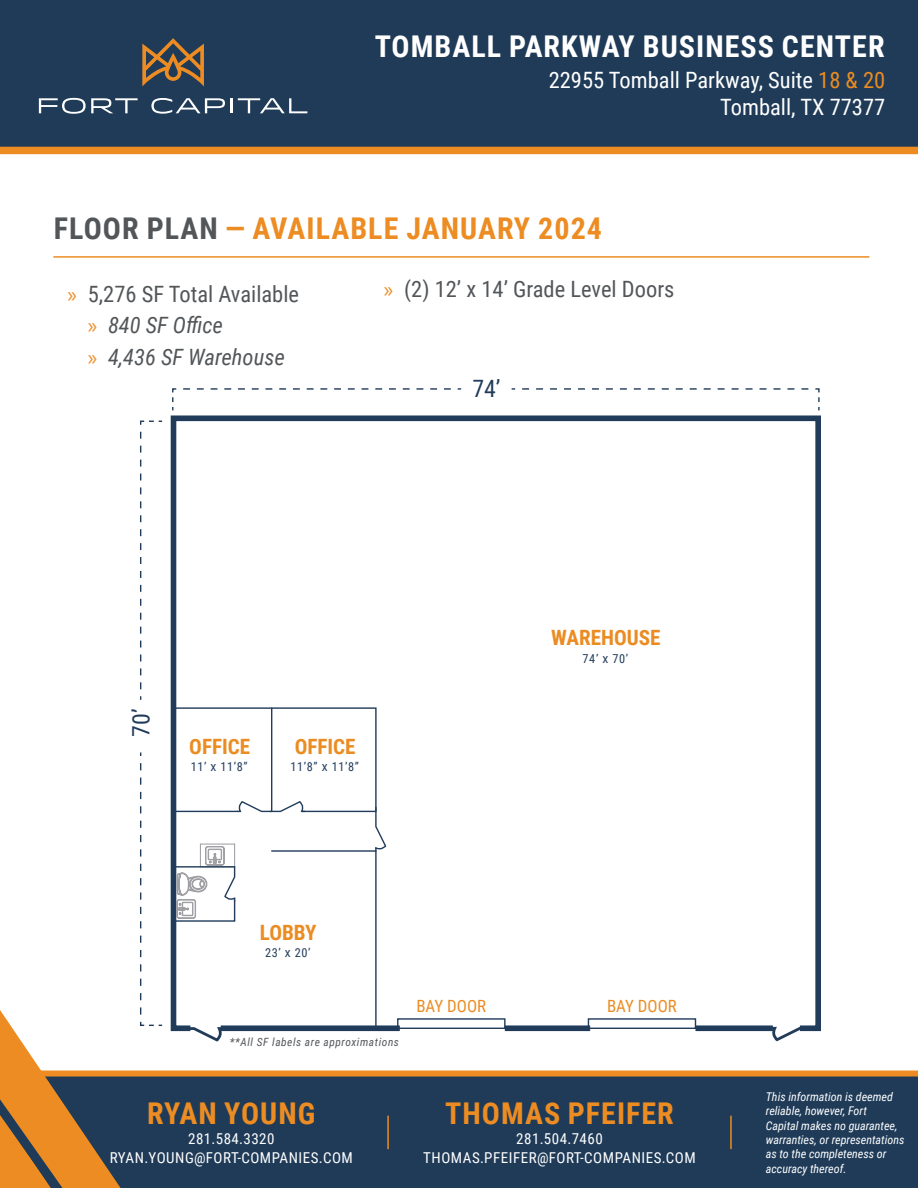
<style>
.page{position:relative;width:918px;height:1188px;background:#fff}
.page>*{position:absolute;margin:0;border:0;box-sizing:border-box;transform-origin:0 0}
.t1{font:700 30px "Roboto Condensed";letter-spacing:.035em;color:#ec8c22}
.t2{font:700 30px "Roboto Condensed";letter-spacing:.035em;color:#fff}
.t3{font:23.85px "Roboto Condensed";color:#213c5a}
.t4{font:22.5px "Roboto Condensed";color:#535659}
.t5{font:22.5px/27px "Roboto Condensed";color:#fff;text-align:right}
.t6{font:italic 22.5px "Roboto Condensed";color:#535659}
.t7{font:700 21.15px "Roboto Condensed";color:#eb8c23}
.t8{font:16.95px "Roboto Condensed";color:#eb8c23}
.t9{font:15px "Roboto Condensed";letter-spacing:.035em;color:#fff}
.t10{font:12.3px "Roboto Condensed";letter-spacing:.05em;color:#213c5a}
.t11{font:italic 12px/14.4px "Roboto Condensed";color:#fff}
.t12{font:italic 11.4px "Roboto Condensed";letter-spacing:.05em;color:#54565a}
.s1{color:#ec8c22}
.s2{color:#535659}
.s3{font-family:"Myriad Pro";color:#ec8c22}
.s4{font-family:"Myriad Pro";font-style:normal;color:#ec8c22}
</style>
<div class="page">
<div style="left:0;top:0;width:918px;height:154px;background:#1f3b58"></div>
<svg style="left:142px;top:38px;width:62px;height:48px;background:#6b5943"></svg>
<svg style="left:39px;top:98px;width:99px;height:16px"></svg>
<svg style="left:151px;top:98px;width:74px;height:16px"></svg>
<hr style="left:230px;top:98px;width:3px;height:15px;background:#fff">
<svg style="left:238px;top:98px;width:69px;height:15px"></svg>
<hr style="left:53px;top:256px;width:816px;height:2px;background:#ec8c22">
<div style="left:121px;top:1071px;width:797px;height:117px;background:#1f3b58"></div>
<svg style="left:0;top:1010px;width:121px;height:178px"></svg>
<hr style="left:730px;top:1116px;width:2px;height:33px;background:#ec8c22">
<hr style="left:387px;top:1116px;width:2px;height:33px;background:#ec8c22">
<svg style="left:172px;top:388px;width:289px;height:22px"></svg>
<svg style="left:522px;top:388px;width:298px;height:22px"></svg>
<svg style="left:140px;top:752px;width:22px;height:274px"></svg>
<svg style="left:140px;top:420px;width:22px;height:269px"></svg>
<svg style="left:170px;top:415px;width:651px;height:617px"></svg>
<div style="left:221px;top:1025px;width:179px;height:6px;background:#213c5a"></div>
<div style="left:505px;top:1025px;width:85px;height:6px;background:#213c5a"></div>
<div style="left:695px;top:1025px;width:78px;height:6px;background:#213c5a"></div>
<svg style="left:768px;top:1025px;width:47px;height:17px"></svg>
<div style="left:588px;top:1018px;width:108px;height:11px;border:1px solid #213c5a"></div>
<div style="left:397px;top:1018px;width:109px;height:11px;border:1px solid #213c5a"></div>
<svg style="left:172px;top:707px;width:215px;height:335px"></svg>
<p class="t2" style="left:375px;top:26px;width:511px">TOMBALL PARKWAY BUSINESS CENTER</p>
<p class="t5" style="left:549px;top:66px;width:338px">22955 Tomball Parkway, Suite <span class="s1">18 &amp; 20<br></span>Tomball, TX 77377</p>
<p class="t1" style="left:54px;top:207px;width:550px"><span class="s2">FLOOR PLAN</span> — AVAILABLE JANUARY 2024</p>
<p class="t4" style="left:68px;top:278px;width:233px"><span class="s3">»</span> 5,276 SF Total Available</p>
<p class="t6" style="left:88px;top:309px;width:137px"><span class="s4">»</span> 840 SF Office</p>
<p class="t6" style="left:88px;top:341px;width:198px"><span class="s4">»</span> 4,436 SF Warehouse</p>
<p class="t4" style="left:384px;top:273px;width:292px"><span class="s3">»</span> (2) 12’ x 14’ Grade Level Doors</p>
<p class="t3" style="left:472px;top:372px;width:30px">74’</p>
<p class="t3" style="left:124px;top:737px;width:30px;rotate:-90deg">70’</p>
<p class="t7" style="left:189px;top:731px;width:62px">OFFICE</p>
<p class="t10" style="left:191px;top:758px;width:58px">11’ X 11’8”</p>
<p class="t7" style="left:295px;top:731px;width:62px">OFFICE</p>
<p class="t10" style="left:291px;top:758px;width:70px">11’8” X 11’8”</p>
<p class="t7" style="left:551px;top:623px;width:111px">WAREHOUSE</p>
<p class="t10" style="left:583px;top:650px;width:47px">74’ X 70’</p>
<p class="t7" style="left:260px;top:917px;width:58px">LOBBY</p>
<p class="t10" style="left:265px;top:944px;width:47px">23’ X 20’</p>
<p class="t8" style="left:416px;top:994px;width:71px">BAY DOOR</p>
<p class="t8" style="left:607px;top:994px;width:71px">BAY DOOR</p>
<p class="t12" style="left:230px;top:1034px;width:171px">**All SF labels are approximations</p>
<p class="t1" style="left:147px;top:1093px;width:170px">RYAN YOUNG</p>
<p class="t9" style="left:188px;top:1128px;width:88px">281.584.3320</p>
<p class="t9" style="left:110px;top:1147px;width:245px">RYAN.YOUNG@FORT-COMPANIES.COM</p>
<p class="t1" style="left:445px;top:1093px;width:230px">THOMAS PFEIFER</p>
<p class="t9" style="left:516px;top:1129px;width:88px">281.504.7460</p>
<p class="t9" style="left:423px;top:1147px;width:274px">THOMAS.PFEIFER@FORT-COMPANIES.COM</p>
<p class="t11" style="left:766px;top:1089px;width:140px">This information is deemed reliable, however, Fort<br>Capital makes no guarantee, warranties, or representations as to the completeness or accuracy thereof.</p>
</div>
